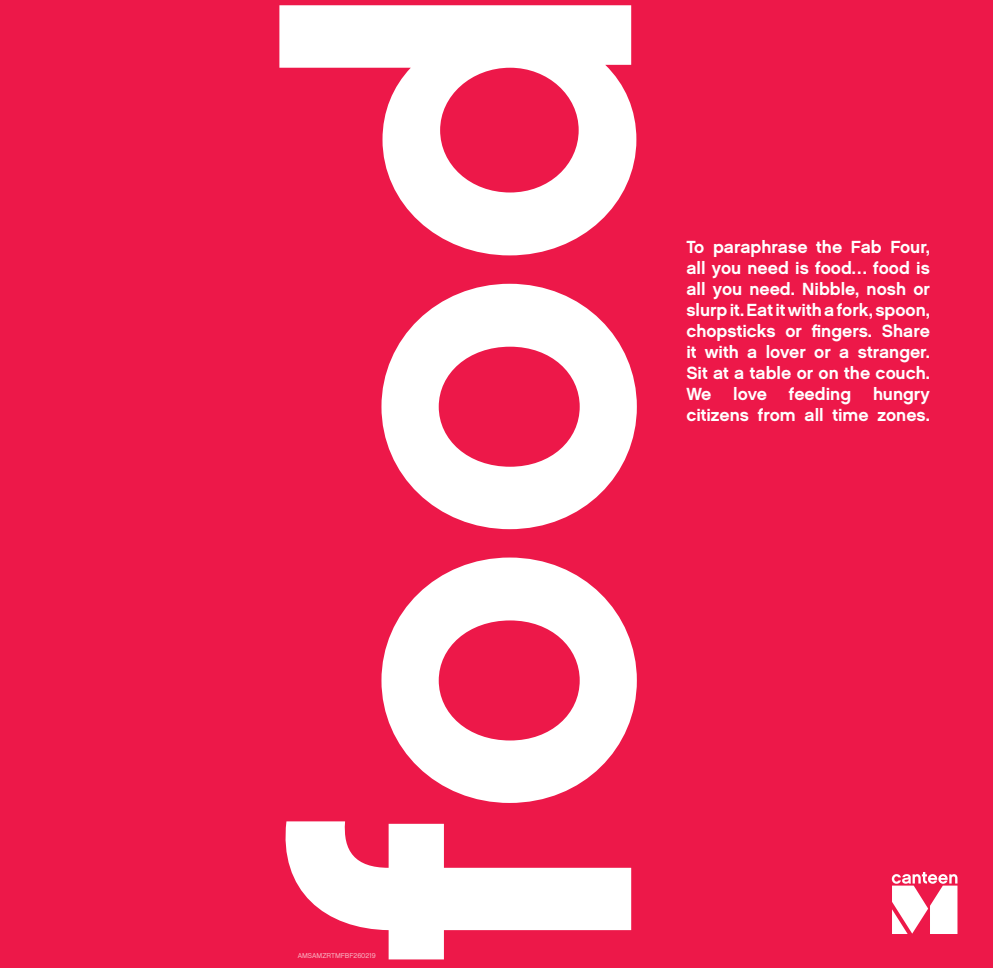
<style>
.page{position:relative;width:993px;height:968px;background:#fff}
.page>*{position:absolute;margin:0;border:0;box-sizing:border-box;transform-origin:0 0}
.t1{font:472.5px "Chalet New York Nineteen Sixty";color:#fff}
.t2{font:17.5px/21px "Chalet New York Nineteen Sixty";color:#fff;text-align:justify}
.t3{font:7px "Chalet London Nineteen Sixty";color:#fff}
</style>
<div class="page">
<div style="left:0;top:0;width:992px;height:967px;background:#ed1849"></div>
<svg style="left:891px;top:872px;width:66px;height:61px"></svg>
<h1 class="t1" style="left:169px;top:963px;width:989px;rotate:-90deg">food</h1>
<p class="t3" style="left:298px;top:951px;width:79px">AMSAMZRTMFBF260219</p>
<p class="t2" style="left:686px;top:236px;width:245px">To paraphrase the Fab Four, all you need is food… food is all you need. Nibble, nosh or slurp it. Eat it with a fork, spoon, chopsticks or fingers. Share it with a lover or a stranger.<br>Sit at a table or on the couch.<br>We</p>
<p class="t2" style="left:733px;top:383px;width:35px">love</p>
<p class="t2" style="left:788px;top:383px;width:64px">feeding</p>
<p class="t2" style="left:686px;top:383px;width:245px;text-align:right">hungry<br>citizens from all time zones.</p>
</div>
